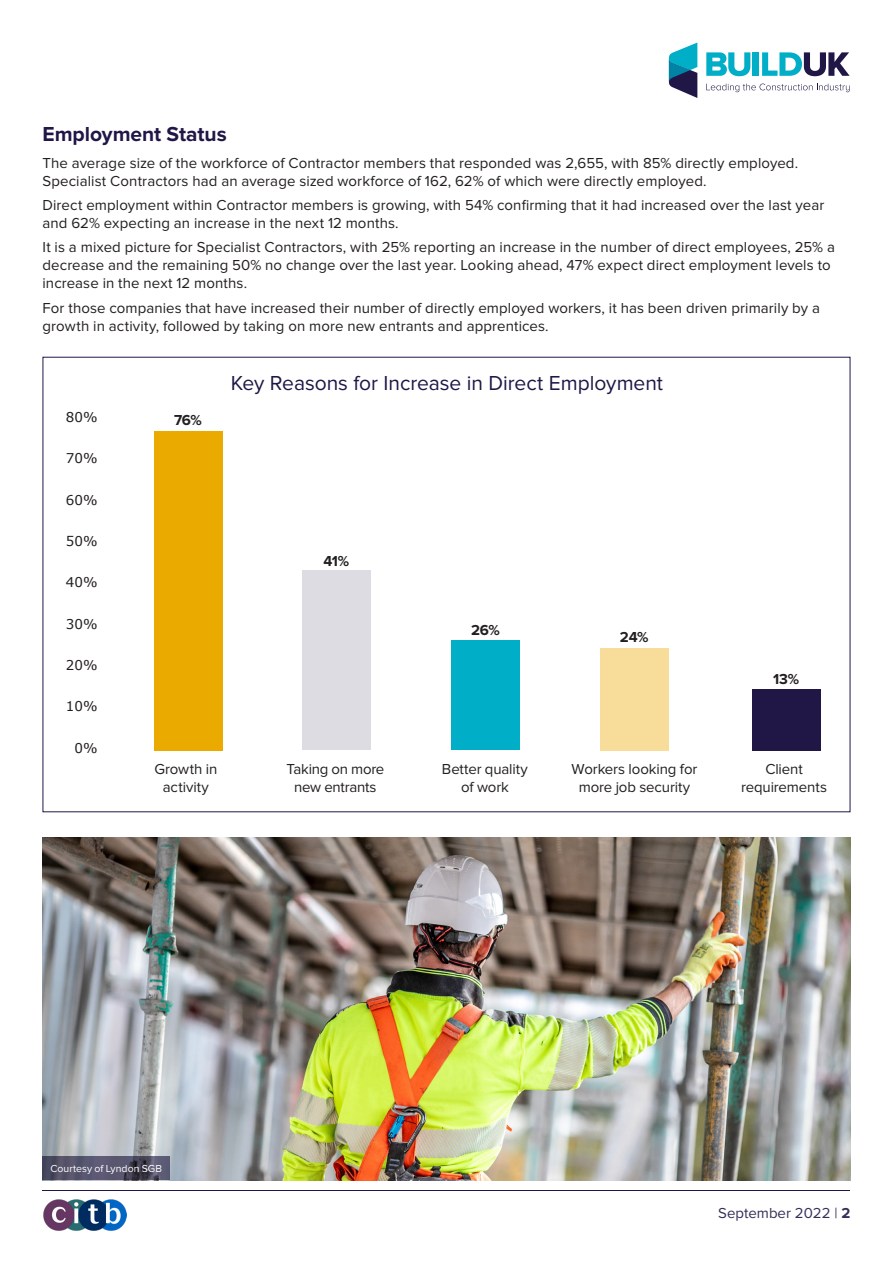
<style>
.page{position:relative;width:893px;height:1263px;background:#fff}
.page>*{position:absolute;margin:0;border:0;box-sizing:border-box;transform-origin:0 0}
.t1{font:21px "Proxima Nova";letter-spacing:-.005em;color:#201747}
.t2{font:700 21px "Proxima Nova";letter-spacing:-.005em;color:#201747}
.t3{font:15px/18px "Proxima Nova";letter-spacing:.005em;color:#231f20}
.t4{font:15px/18px "Proxima Nova";letter-spacing:-.015em;color:#231f20;text-align:center}
.t5{font:700 15px "Proxima Nova";letter-spacing:-.01em;color:#231f20}
.t6{font:15px "Proxima Nova";color:#362e5a}
.t7{font:13.5px "Verdana";color:#231f20}
.t8{font:10.5px "Proxima Nova";color:#fff}
.s1{font-weight:700}
</style>
<div class="page">
<hr style="left:43px;top:1191px;width:807px;height:1px;background:#201747">
<svg style="left:706px;top:84px;width:144px;height:8px"></svg>
<svg style="left:669px;top:43px;width:28px;height:55px"></svg>
<svg style="left:706px;top:52px;width:44px;height:24px"></svg>
<div style="left:753px;top:52px;width:6px;height:24px;background:#00aec7"></div>
<svg style="left:762px;top:52px;width:88px;height:24px"></svg>
<img style="left:43px;top:838px;width:807px;height:342px">
<div style="left:154px;top:431px;width:68px;height:319px;background:#eaaa00"></div>
<div style="left:302px;top:571px;width:68px;height:179px;background:#dedce3"></div>
<div style="left:452px;top:640px;width:68px;height:110px;background:#00aec7"></div>
<div style="left:600px;top:648px;width:68px;height:102px;background:#f7dd99"></div>
<div style="left:752px;top:689px;width:68px;height:61px;background:#201747"></div>
<svg style="left:43px;top:1156px;width:127px;height:24px;background:#525067"></svg>
<img style="left:43px;top:1199px;width:84px;height:32px">
<h1 class="t2" style="left:43px;top:122px;width:186px">Employment Status</h1>
<p class="t3" style="left:43px;top:154px;width:757px">The average size of the workforce of Contractor members that responded was 2,655, with 85% directly employed.<br>Specialist Contractors had an average sized workforce of 162, 62% of which were directly employed.</p>
<p class="t3" style="left:43px;top:196px;width:783px">Direct employment within Contractor members is growing, with 54% confirming that it had increased over the last year and 62% expecting an increase in the next 12 months.</p>
<p class="t3" style="left:43px;top:239px;width:794px">It is a mixed picture for Specialist Contractors, with 25% reporting an increase in the number of direct employees, 25% a decrease and the remaining 50% no change over the last year. Looking ahead, 47% expect direct employment levels to increase in the next 12 months.</p>
<p class="t3" style="left:43px;top:299px;width:779px">For those companies that have increased their number of directly employed workers, it has been driven primarily by a growth in activity, followed by taking on more new entrants and apprentices.</p>
<p class="t7" style="left:66px;top:409px;width:33px">80%</p>
<p class="t7" style="left:66px;top:450px;width:33px">70%</p>
<p class="t7" style="left:66px;top:491px;width:33px">60%</p>
<p class="t7" style="left:66px;top:533px;width:33px">50%</p>
<p class="t7" style="left:66px;top:574px;width:33px">40%</p>
<p class="t7" style="left:66px;top:615px;width:33px">30%</p>
<p class="t7" style="left:66px;top:656px;width:33px">20%</p>
<p class="t7" style="left:66px;top:698px;width:33px">10%</p>
<p class="t7" style="left:74px;top:739px;width:25px">0%</p>
<p class="t5" style="left:174px;top:412px;width:29px">76%</p>
<h1 class="t1" style="left:231px;top:371px;width:434px">Key Reasons for Increase in Direct Employment</h1>
<p class="t5" style="left:323px;top:552px;width:27px">41%</p>
<p class="t3" style="left:154px;top:760px;width:64px;text-align:center">Growth in activity</p>
<p class="t4" style="left:286px;top:760px;width:99px">Taking on more new entrants</p>
<p class="t5" style="left:471px;top:621px;width:30px">26%</p>
<p class="t5" style="left:620px;top:629px;width:30px">24%</p>
<p class="t3" style="left:442px;top:760px;width:87px;text-align:center">Better quality of work</p>
<p class="t3" style="left:572px;top:760px;width:127px;text-align:center">Workers looking for more job security</p>
<p class="t5" style="left:773px;top:670px;width:27px">13%</p>
<p class="t3" style="left:741px;top:760px;width:88px;text-align:center">Client requirements</p>
<p class="t8" style="left:50px;top:1163px;width:113px">Courtesy of Lyndon SGB</p>
<p class="t6" style="left:718px;top:1204px;width:134px">September 2022 | <span class="s1">2</span></p>
</div>
